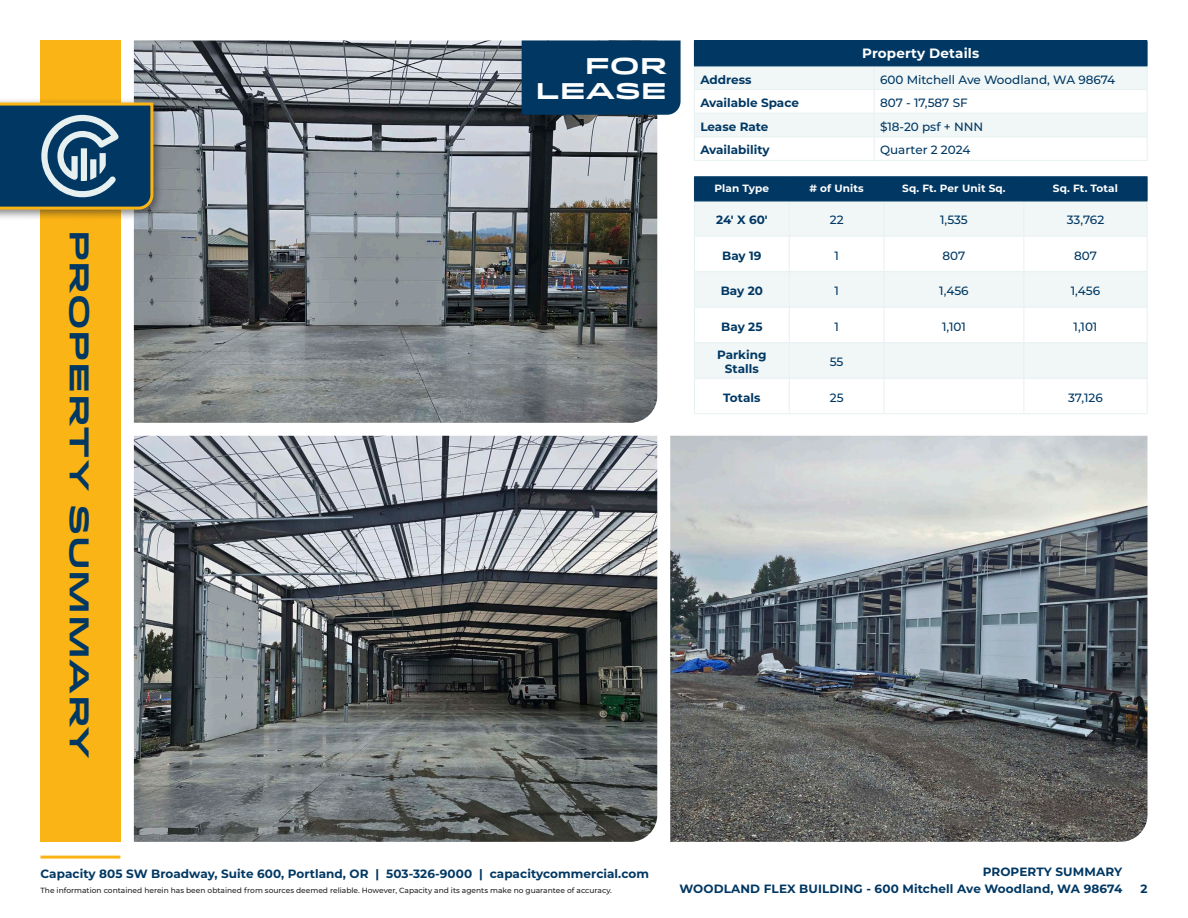
<style>
.page{position:relative;width:1188px;height:918px;background:#fff}
.page>*{position:absolute;margin:0;border:0;box-sizing:border-box;transform-origin:0 0}
.Heading__Blue{font:700 27px "Idlewild";letter-spacing:.025em;color:#003863}
.Callout_Text{font:700 22.65px "Idlewild";color:#fff}
.Table_Title{font:700 13.5px "Montserrat";letter-spacing:.01em;color:#fff}
.Heading_3{font:700 12px "Montserrat";letter-spacing:.005em;color:#003863}
.Table_Column_Row_Title{font:700 12px/14.4px "Montserrat";color:#003863;text-align:center}
.Table_Body{font:500 12px "Montserrat";color:#003863}
.Table_Body__Center{font:500 12px "Montserrat";letter-spacing:-.005em;color:#003863}
.Table_Headers_Small{font:700 10.5px "Montserrat";letter-spacing:.01em;color:#fff}
.t1{font:500 7.5px "Montserrat";color:#231f20}
</style>
<div class="page">
<div style="left:40px;top:40px;width:81px;height:802px;background:#fbb416"></div>
<img style="left:134px;top:40px;width:523px;height:383px">
<img style="left:134px;top:436px;width:523px;height:406px">
<img style="left:670px;top:436px;width:478px;height:406px">
<hr style="left:694px;top:160px;width:180px;height:1px;background:#e7f0f1">
<hr style="left:874px;top:160px;width:274px;height:1px;background:#e7f0f1">
<hr style="left:694px;top:40px;width:180px;height:1px;background:#003863">
<hr style="left:874px;top:40px;width:274px;height:1px;background:#003863">
<svg style="left:694px;top:41px;width:454px;height:119px"></svg>
<hr style="left:874px;top:66px;width:274px;height:1px;background:#003863">
<div style="left:522px;top:40px;width:159px;height:75px;background:#003863"></div>
<div style="left:695px;top:202px;width:452px;height:34px;background:#f1f7f7"></div>
<svg style="left:695px;top:237px;width:452px;height:176px"></svg>
<hr style="left:789px;top:201px;width:1px;height:35px;background:#e7f0f1">
<hr style="left:694px;top:236px;width:96px;height:1px;background:#e7f0f1">
<hr style="left:789px;top:237px;width:1px;height:34px;background:#e7f0f1">
<hr style="left:694px;top:271px;width:96px;height:1px;background:#e7f0f1">
<hr style="left:789px;top:272px;width:1px;height:35px;background:#e7f0f1">
<hr style="left:694px;top:307px;width:96px;height:1px;background:#e7f0f1">
<hr style="left:789px;top:308px;width:1px;height:34px;background:#e7f0f1">
<hr style="left:694px;top:342px;width:96px;height:1px;background:#e7f0f1">
<hr style="left:789px;top:343px;width:1px;height:35px;background:#e7f0f1">
<hr style="left:694px;top:378px;width:96px;height:1px;background:#e7f0f1">
<hr style="left:789px;top:379px;width:1px;height:34px;background:#e7f0f1">
<hr style="left:694px;top:413px;width:96px;height:1px;background:#e7f0f1">
<hr style="left:884px;top:201px;width:1px;height:35px;background:#e7f0f1">
<hr style="left:1024px;top:201px;width:1px;height:35px;background:#e7f0f1">
<hr style="left:1147px;top:201px;width:1px;height:35px;background:#e7f0f1">
<hr style="left:790px;top:236px;width:94px;height:1px;background:#e7f0f1">
<hr style="left:884px;top:236px;width:140px;height:1px;background:#e7f0f1">
<hr style="left:884px;top:236px;width:1px;height:35px;background:#e7f0f1">
<hr style="left:1024px;top:236px;width:123px;height:1px;background:#e7f0f1">
<hr style="left:1024px;top:236px;width:1px;height:35px;background:#e7f0f1">
<hr style="left:1147px;top:236px;width:1px;height:35px;background:#e7f0f1">
<hr style="left:790px;top:271px;width:94px;height:1px;background:#e7f0f1">
<hr style="left:884px;top:271px;width:140px;height:1px;background:#e7f0f1">
<hr style="left:884px;top:272px;width:1px;height:35px;background:#e7f0f1">
<hr style="left:1024px;top:271px;width:123px;height:1px;background:#e7f0f1">
<hr style="left:1024px;top:272px;width:1px;height:35px;background:#e7f0f1">
<hr style="left:1147px;top:272px;width:1px;height:35px;background:#e7f0f1">
<hr style="left:790px;top:307px;width:94px;height:1px;background:#e7f0f1">
<hr style="left:884px;top:307px;width:140px;height:1px;background:#e7f0f1">
<hr style="left:884px;top:308px;width:1px;height:34px;background:#e7f0f1">
<hr style="left:1024px;top:307px;width:123px;height:1px;background:#e7f0f1">
<hr style="left:1024px;top:308px;width:1px;height:34px;background:#e7f0f1">
<hr style="left:1147px;top:308px;width:1px;height:34px;background:#e7f0f1">
<hr style="left:790px;top:342px;width:94px;height:1px;background:#e7f0f1">
<hr style="left:884px;top:342px;width:140px;height:1px;background:#e7f0f1">
<hr style="left:884px;top:343px;width:1px;height:35px;background:#e7f0f1">
<hr style="left:1024px;top:342px;width:123px;height:1px;background:#e7f0f1">
<hr style="left:1024px;top:343px;width:1px;height:35px;background:#e7f0f1">
<hr style="left:1147px;top:343px;width:1px;height:35px;background:#e7f0f1">
<hr style="left:790px;top:378px;width:94px;height:1px;background:#e7f0f1">
<hr style="left:884px;top:378px;width:140px;height:1px;background:#e7f0f1">
<hr style="left:884px;top:379px;width:1px;height:34px;background:#e7f0f1">
<hr style="left:1024px;top:378px;width:123px;height:1px;background:#e7f0f1">
<hr style="left:1024px;top:379px;width:1px;height:34px;background:#e7f0f1">
<hr style="left:1147px;top:379px;width:1px;height:34px;background:#e7f0f1">
<hr style="left:790px;top:413px;width:94px;height:1px;background:#e7f0f1">
<hr style="left:884px;top:413px;width:140px;height:1px;background:#e7f0f1">
<hr style="left:1024px;top:413px;width:123px;height:1px;background:#e7f0f1">
<hr style="left:694px;top:201px;width:1px;height:35px;background:#e7f0f1">
<hr style="left:694px;top:237px;width:1px;height:34px;background:#e7f0f1">
<hr style="left:694px;top:272px;width:1px;height:35px;background:#e7f0f1">
<hr style="left:694px;top:308px;width:1px;height:34px;background:#e7f0f1">
<hr style="left:694px;top:343px;width:1px;height:35px;background:#e7f0f1">
<hr style="left:694px;top:379px;width:1px;height:34px;background:#e7f0f1">
<hr style="left:694px;top:176px;width:95px;height:1px;background:#003863">
<hr style="left:694px;top:201px;width:95px;height:1px;background:#003863">
<hr style="left:789px;top:176px;width:95px;height:1px;background:#003863">
<hr style="left:884px;top:176px;width:140px;height:1px;background:#003863">
<hr style="left:1024px;top:176px;width:123px;height:1px;background:#003863">
<hr style="left:789px;top:201px;width:95px;height:1px;background:#003863">
<hr style="left:884px;top:201px;width:140px;height:1px;background:#003863">
<hr style="left:1024px;top:201px;width:123px;height:1px;background:#003863">
<div style="left:694px;top:177px;width:454px;height:24px;background:#003863"></div>
<hr style="left:40px;top:856px;width:80px;height:3px;background:#fbb416">
<div style="left:0;top:97px;width:164px;height:124px;background:#231f20;opacity:.55"></div>
<svg style="left:0;top:101px;width:155px;height:110px;background:#385d71"></svg>
<p class="Heading__Blue" style="left:100px;top:230px;width:531px;rotate:90deg">PROPERTY SUMMARY</p>
<p class="Callout_Text" style="left:585px;top:49px;width:84px">FOR</p>
<p class="Callout_Text" style="left:536px;top:74px;width:133px">LEASE</p>
<p class="Table_Title" style="left:862px;top:44px;width:118px">Property Details</p>
<p class="Table_Column_Row_Title" style="left:700px;top:71px;width:53px">Address</p>
<p class="Table_Body" style="left:880px;top:71px;width:237px">600 Mitchell Ave Woodland, WA 98674</p>
<p class="Table_Column_Row_Title" style="left:700px;top:95px;width:100px">Available Space</p>
<p class="Table_Body" style="left:880px;top:95px;width:89px">807 - 17,587 SF</p>
<p class="Table_Column_Row_Title" style="left:700px;top:119px;width:70px">Lease Rate</p>
<p class="Table_Body" style="left:880px;top:118px;width:105px">$18-20 psf + NNN</p>
<p class="Table_Column_Row_Title" style="left:700px;top:142px;width:71px">Availability</p>
<p class="Table_Body" style="left:880px;top:142px;width:92px">Quarter 2 2024</p>
<p class="Table_Headers_Small" style="left:715px;top:181px;width:56px">Plan Type</p>
<p class="Table_Headers_Small" style="left:810px;top:181px;width:56px"># of Units</p>
<p class="Table_Headers_Small" style="left:902px;top:181px;width:105px">Sq. Ft. Per Unit Sq.</p>
<p class="Table_Headers_Small" style="left:1053px;top:181px;width:67px">Sq. Ft. Total</p>
<p class="Table_Column_Row_Title" style="left:716px;top:212px;width:53px">24' X 60'</p>
<p class="Table_Body__Center" style="left:830px;top:212px;width:15px">22</p>
<p class="Table_Body__Center" style="left:940px;top:212px;width:29px">1,535</p>
<p class="Table_Body__Center" style="left:1067px;top:212px;width:39px">33,762</p>
<p class="Table_Column_Row_Title" style="left:722px;top:248px;width:41px">Bay 19</p>
<p class="Table_Body__Center" style="left:834px;top:247px;width:6px">1</p>
<p class="Table_Body__Center" style="left:943px;top:247px;width:24px">807</p>
<p class="Table_Body__Center" style="left:1074px;top:247px;width:24px">807</p>
<p class="Table_Column_Row_Title" style="left:721px;top:283px;width:44px">Bay 20</p>
<p class="Table_Body__Center" style="left:834px;top:283px;width:6px">1</p>
<p class="Table_Body__Center" style="left:939px;top:283px;width:31px">1,456</p>
<p class="Table_Body__Center" style="left:1071px;top:283px;width:31px">1,456</p>
<p class="Table_Column_Row_Title" style="left:721px;top:319px;width:43px">Bay 25</p>
<p class="Table_Body__Center" style="left:834px;top:318px;width:6px">1</p>
<p class="Table_Body__Center" style="left:942px;top:318px;width:25px">1,101</p>
<p class="Table_Body__Center" style="left:1074px;top:318px;width:25px">1,101</p>
<p class="Table_Column_Row_Title" style="left:717px;top:347px;width:51px">Parking<br>Stalls</p>
<p class="Table_Body__Center" style="left:830px;top:354px;width:15px">55</p>
<p class="Table_Column_Row_Title" style="left:723px;top:390px;width:39px">Totals</p>
<p class="Table_Body__Center" style="left:830px;top:389px;width:15px">25</p>
<p class="Table_Body__Center" style="left:1068px;top:389px;width:36px">37,126</p>
<p class="Heading_3" style="left:983px;top:863px;width:141px">PROPERTY SUMMARY</p>
<p class="Heading_3" style="left:40px;top:865px;width:610px">Capacity 805 SW Broadway, Suite 600, Portland, OR | 503-326-9000 | capacitycommercial.com</p>
<p class="t1" style="left:40px;top:885px;width:573px">The information contained herein has been obtained from sources deemed reliable. However, Capacity and its agents make no guarantee of accuracy.</p>
<p class="Heading_3" style="left:1140px;top:880px;width:9px">2</p>
<p class="Heading_3" style="left:679px;top:880px;width:444px">WOODLAND FLEX BUILDING - 600 Mitchell Ave Woodland, WA 98674</p>
</div>
